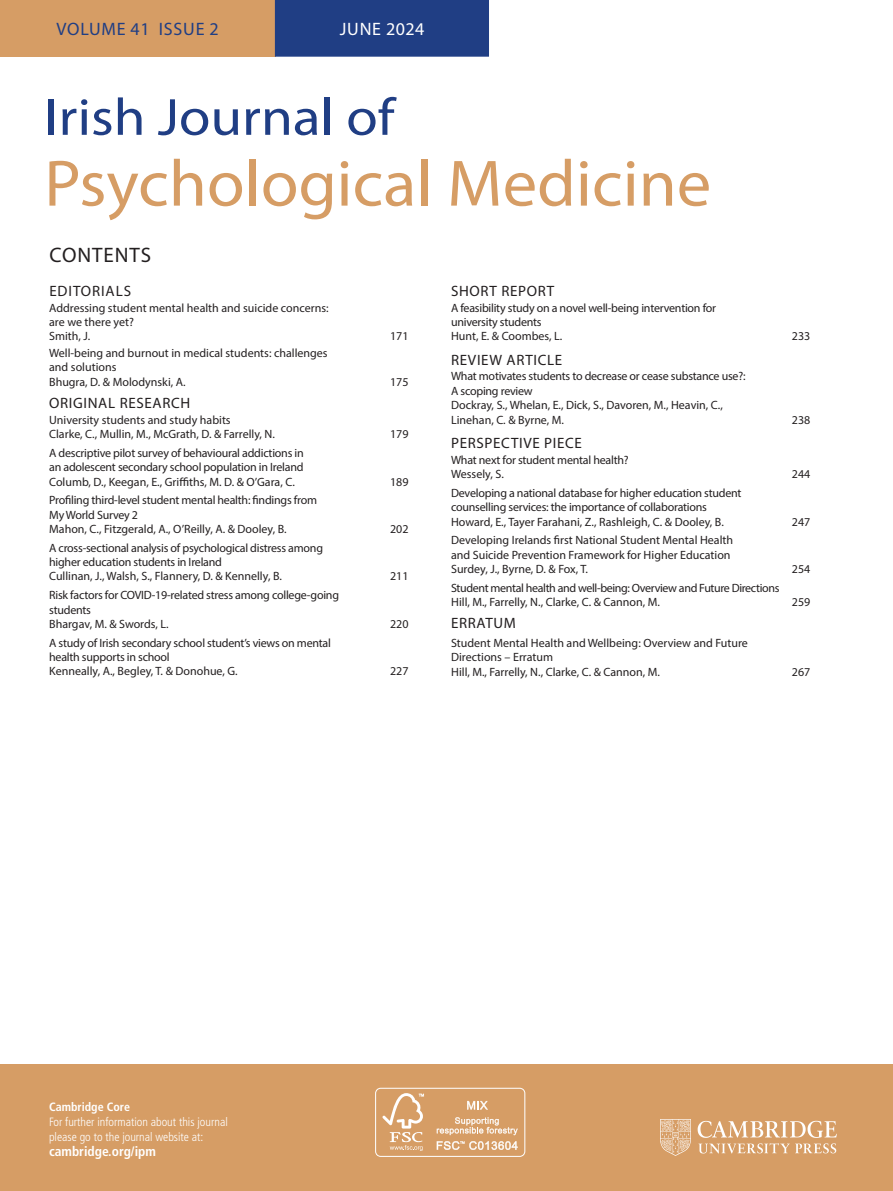
<style>
.page{position:relative;width:893px;height:1191px;background:#fff}
.page>*{position:absolute;margin:0;border:0;box-sizing:border-box;transform-origin:0 0}
.t1{font:66px "Myriad Pro";color:#d69d65;scale:1.04 1}
.t2{font:52.65px "Myriad Pro";color:#203e84;scale:1.09 1}
.t3{font:21px "Myriad Pro";letter-spacing:.04em;color:#231f20}
.t4{font:18px "Myriad Pro";letter-spacing:.045em;color:#203e84}
.t5{font:18px "Myriad Pro";letter-spacing:.035em;color:#fff}
.t6{font:15px "Myriad Pro";letter-spacing:.045em;color:#231f20}
.t7{font:700 condensed 13.5px "Frutiger LT Std";color:#fff}
.t8{font:12px/14.4px "Myriad Pro";letter-spacing:-.01em;color:#231f20}
.t9{font:12px/14.4px "Myriad Pro";letter-spacing:-.03em;color:#231f20}
.t10{font:300 condensed 12px/15px "Frutiger LT Std";color:#fff}
.t11{font:700 condensed 12px "Frutiger LT Std";color:#fff}
</style>
<div class="page">
<hr style="left:892px;top:0;width:1px;height:1191px;background:#d69d65">
<div style="left:0;top:1064px;width:893px;height:127px;background:#d69d65"></div>
<div style="left:0;top:0;width:276px;height:57px;background:#d69d65"></div>
<div style="left:275px;top:0;width:214px;height:57px;background:#203e84"></div>
<div style="left:276px;top:22px;width:212px;height:30px;background:#203e84"></div>
<img style="left:660px;top:1119px;width:177px;height:36px">
<svg style="left:375px;top:1087px;width:150px;height:69px"></svg>
<h3 class="t4" style="left:56px;top:18px;width:46px">Volume</h3>
<h3 class="t4" style="left:131px;top:18px;width:90px">41 ISSUE 2</h3>
<h3 class="t5" style="left:340px;top:18px;width:86px">JUNE 2024</h3>
<h2 class="t2" style="left:44px;top:85px;width:323px">Irish Journal of</h2>
<h1 class="t1" style="left:44px;top:143px;width:643px">Psychological Medicine</h1>
<h3 class="t3" style="left:49px;top:242px;width:101px">Contents</h3>
<p class="t6" style="left:49px;top:281px;width:75px">EDITORIALs</p>
<p class="t8" style="left:49px;top:300px;width:281px">Addressing student mental health and suicide concerns: are we there yet?<br>Smith, J.</p>
<p class="t8" style="left:49px;top:345px;width:280px">Well-being and burnout in medical students: challenges and solutions<br>Bhugra, D. &amp; Molodynski, A.</p>
<p class="t6" style="left:49px;top:394px;width:143px">ORIGINAL RESEARCH</p>
<p class="t8" style="left:49px;top:412px;width:227px">University students and study habits<br>Clarke, C., Mullin, M., McGrath, D. &amp; Farrelly, N.</p>
<p class="t8" style="left:49px;top:445px;width:256px;text-align:justify">A descriptive pilot survey of behavioural addictions in an adolescent secondary school population in Ireland Columb, D., Keegan, E., Griffiths, M. D. &amp; O’Gara, C.</p>
<p class="t8" style="left:49px;top:493px;width:269px">Profiling third-level student mental health: findings from<br>My World Survey 2<br>Mahon, C., Fitzgerald, A., O’Reilly, A. &amp; Dooley, B.</p>
<p class="t8" style="left:49px;top:540px;width:275px">A cross-sectional analysis of psychological distress among higher education students in Ireland<br>Cullinan, J., Walsh, S., Flannery, D. &amp; Kennelly, B.</p>
<p class="t8" style="left:49px;top:587px;width:291px">Risk factors for COVID-19-related stress among college-going students<br>Bhargav, M. &amp; Swords, L.</p>
<p class="t8" style="left:49px;top:635px;width:283px">A study of Irish secondary school student’s views on mental health supports in school<br>Kenneally, A., Begley, T. &amp; Donohue, G.</p>
<p class="t8" style="left:390px;top:329px;width:20px">171</p>
<p class="t8" style="left:390px;top:374px;width:20px">175</p>
<p class="t8" style="left:390px;top:426px;width:20px">179</p>
<p class="t8" style="left:390px;top:474px;width:20px">189</p>
<p class="t8" style="left:390px;top:521px;width:20px">202</p>
<p class="t8" style="left:390px;top:569px;width:20px">211</p>
<p class="t8" style="left:390px;top:616px;width:20px">220</p>
<p class="t8" style="left:390px;top:664px;width:20px">227</p>
<p class="t6" style="left:451px;top:281px;width:105px">SHORT REPORT</p>
<p class="t8" style="left:451px;top:300px;width:266px">A feasibility study on a novel well-being intervention for university students<br>Hunt, E. &amp; Coombes, L.</p>
<p class="t6" style="left:451px;top:350px;width:113px">REVIEW ARTICLE</p>
<p class="t8" style="left:451px;top:369px;width:296px">What motivates students to decrease or cease substance use?:<br>A scoping review<br>Dockray, S., Whelan, E., Dick, S., Davoren, M., Heavin, C., Linehan, C. &amp; Byrne, M.</p>
<p class="t6" style="left:451px;top:434px;width:132px">PERSPECTIVE PIECE</p>
<p class="t8" style="left:451px;top:452px;width:179px">What next for student mental health?<br>Wessely, S.</p>
<p class="t8" style="left:451px;top:485px;width:292px">Developing a national database for higher education student counselling services: the importance of collaborations<br>Howard, E., Tayer Farahani, Z., Rashleigh, C. &amp; Dooley, B.</p>
<p class="t8" style="left:451px;top:533px;width:284px">Developing Irelands first National Student Mental Health and Suicide Prevention Framework for Higher Education<br>Surdey, J., Byrne, D. &amp; Fox, T.</p>
<p class="t9" style="left:451px;top:580px;width:330px">Student mental health and well-being: Overview and Future Directions<br>Hill, M., Farrelly, N., Clarke, C. &amp; Cannon, M.</p>
<p class="t6" style="left:451px;top:614px;width:66px">ERRATUM</p>
<p class="t8" style="left:451px;top:635px;width:298px">Student Mental Health and Wellbeing: Overview and Future<br>Directions – Erratum<br>Hill, M., Farrelly, N., Clarke, C. &amp; Cannon, M.</p>
<p class="t8" style="left:792px;top:329px;width:20px">233</p>
<p class="t8" style="left:792px;top:412px;width:20px">238</p>
<p class="t8" style="left:792px;top:467px;width:20px">244</p>
<p class="t8" style="left:792px;top:514px;width:20px">247</p>
<p class="t8" style="left:792px;top:561px;width:20px">254</p>
<p class="t8" style="left:792px;top:594px;width:20px">259</p>
<p class="t8" style="left:792px;top:664px;width:20px">267</p>
<p class="t11" style="left:49px;top:1099px;width:83px">Cambridge Core</p>
<p class="t10" style="left:49px;top:1114px;width:180px">For further information about this journal please go to the journal website at:</p>
<p class="t7" style="left:49px;top:1143px;width:108px">cambridge.org/ipm</p>
</div>
